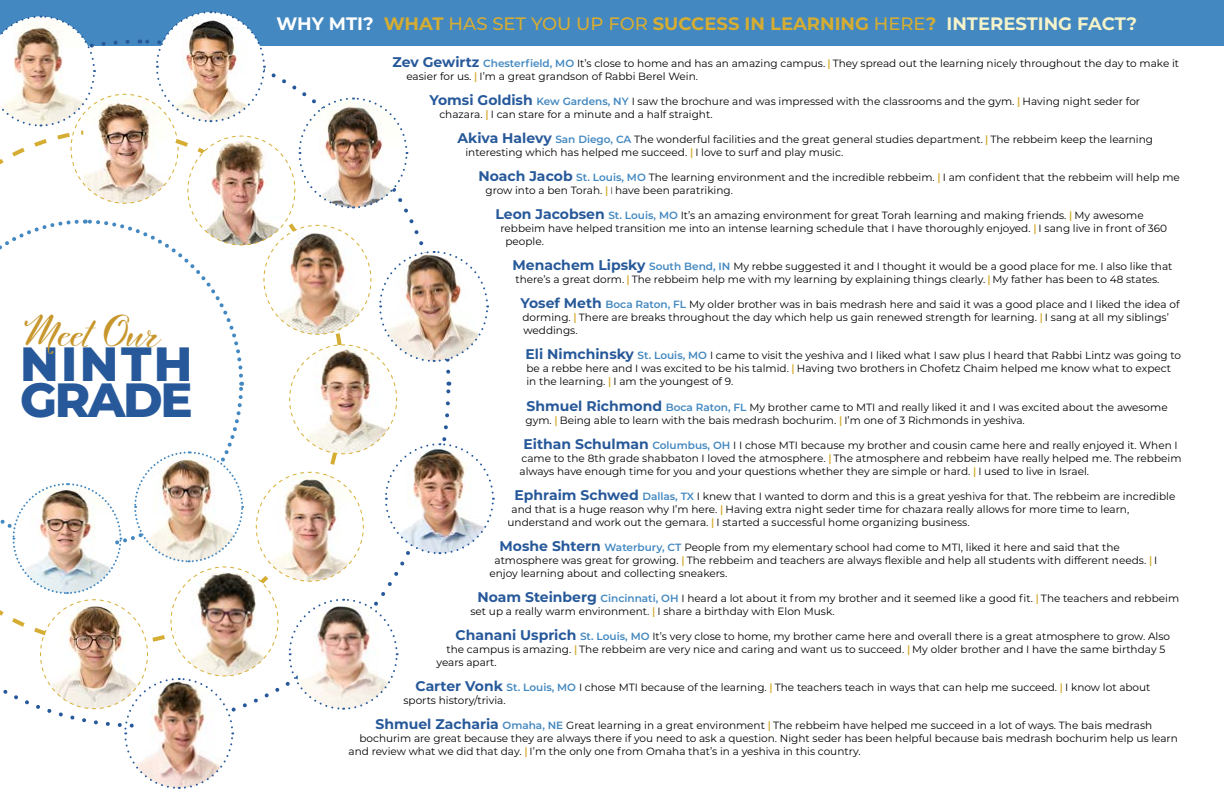
<style>
.page{position:relative;width:1224px;height:792px;background:#fff}
.page>*{position:absolute;margin:0;border:0;box-sizing:border-box;transform-origin:0 0}
.t1{font:800 48px/36px "Montserrat";color:#27599a}
.t2{font:700 42px "Cinque Donne";color:#c7962c}
.t3{font:700 18px "Montserrat";color:#d6ad33}
.t4{font:10.5px/13px "Montserrat";color:#000}
.s1{color:#fff}
.s2{font-weight:500}
.s3{color:#f5f3ca}
.s4{font-weight:700;font-size:14px;color:#27599a}
.s5{font-weight:600;color:#4388c0}
.s6{font-weight:600;color:#d6ad33}
.s7{font-family:"Source Sans Pro";font-weight:300}
</style>
<div class="page">
<div style="left:0;top:0;width:1224px;height:45px;background:#4388c0"></div>
<svg style="left:0;top:11px;width:495px;height:778px"></svg>
<h2 class="t2" style="left:23px;top:306px;width:139px">Meet Our</h2>
<h1 class="t1" style="left:20px;top:343px;width:174px">NINTH<br>GRADE</h1>
<h3 class="t3" style="left:276px;top:10px;width:862px"><span class="s1">WHY MTI?</span> WHAT <span class="s2">HAS SET YOU UP FOR</span> SUCCESS IN LEARNING <span class="s2">HERE</span>? <span class="s3">INTERESTING FACT?</span></h3>
<p class="t4" style="left:406px;top:56px;width:774px;text-indent:-14px"><span class="s4">Zev Gewirtz</span> <span class="s5">Chesterfield, MO</span> It’s close to home and has an amazing campus. <span class="s6">|</span> They spread out the learning nicely throughout the day to make it easier for us. <span class="s6">|</span> I’m a great grandson of Rabbi Berel Wein.</p>
<p class="t4" style="left:439px;top:95px;width:702px;text-indent:-10px"><span class="s4">Yomsi Goldish</span> <span class="s5">Kew Gardens, NY</span> I saw the brochure and was impressed with the classrooms and the gym. <span class="s6">|</span> Having night seder for chazara. <span class="s6">|</span> I can stare for a minute and a half straight.</p>
<p class="t4" style="left:465px;top:133px;width:689px;text-indent:-8px"><span class="s4">Akiva Halevy</span> <span class="s5">San Diego, CA</span> The wonderful facilities and the great general studies department. <span class="s6">|</span> The rebbeim keep the learning interesting which has helped me succeed. <span class="s6">|</span> I love to surf and play music.</p>
<p class="t4" style="left:485px;top:171px;width:696px;text-indent:-7px"><span class="s4">Noach Jacob</span> <span class="s5">St. Louis, MO</span> The learning environment and the incredible rebbeim. <span class="s6">|</span> I am confident that the rebbeim will help me grow into a ben Torah. <span class="s6">|</span> <span class="s7">I</span> have been paratriking.</p>
<p class="t4" style="left:495px;top:209px;width:650px"><span class="s4">Leon Jacobsen</span> <span class="s5">St. Louis, MO</span> It’s an amazing environment for great Torah learning and making friends. <span class="s6">|</span> My awesome</p>
<p class="t4" style="left:500px;top:222px;width:668px">rebbeim have helped transition me into an intense learning schedule that I have thoroughly enjoyed. <span class="s6">|</span> I sang live in front of 360</p>
<p class="t4" style="left:505px;top:235px;width:40px">people.</p>
<p class="t4" style="left:512px;top:260px;width:662px"><span class="s4">Menachem Lipsky</span> <span class="s5">South Bend, IN</span> My rebbe suggested it and I thought it would be a good place for me. I also like that there’s a great dorm. <span class="s6">|</span> The rebbeim help me with my learning by explaining things clearly. <span class="s6">|</span> My father has been to 48 states.</p>
<p class="t4" style="left:520px;top:298px;width:661px"><span class="s4">Yosef Meth</span> <span class="s5">Boca Raton, FL</span> My older brother was in bais medrash here and said it was a good place and I liked the idea of dorming. <span class="s6">|</span> There are breaks throughout the day which help us gain renewed strength for learning. <span class="s6">|</span> I sang at all my siblings’ weddings.</p>
<p class="t4" style="left:525px;top:349px;width:657px"><span class="s4">Eli Nimchinsky</span> <span class="s5">St. Louis, MO</span> I came to visit the yeshiva and I liked what I saw plus I heard that Rabbi Lintz was going to be a rebbe here and I was excited to be his talmid. <span class="s6">|</span> Having two brothers in Chofetz Chaim helped me know what to expect in the learning. <span class="s6">|</span> I am the youngest of 9.</p>
<p class="t4" style="left:525px;top:400px;width:644px"><span class="s4">Shmuel Richmond</span> <span class="s5">Boca Raton, FL</span> My brother came to MTI and really liked it and I was excited about the awesome gym. <span class="s6">|</span> Being able to learn with the bais medrash bochurim. <span class="s6">|</span> I’m one of 3 Richmonds in yeshiva.</p>
<p class="t4" style="left:519px;top:438px;width:664px;text-indent:4px"><span class="s4">Eithan Schulman</span> <span class="s5">Columbus, OH</span> I I chose MTI because my brother and cousin came here and really enjoyed it. When I came to the 8th grade shabbaton I loved the atmosphere. <span class="s6">|</span> The atmosphere and rebbeim have really helped me. The rebbeim always have enough time for you and your questions whether they are simple or hard. <span class="s6">|</span> I used to live in Israel.</p>
<p class="t4" style="left:514px;top:489px;width:662px"><span class="s4">Ephraim Schwed</span> <span class="s5">Dallas, TX</span> I knew that I wanted to dorm and this is a great yeshiva for that. The rebbeim are incredible</p>
<p class="t4" style="left:511px;top:502px;width:619px">and that is a huge reason why I’m here. <span class="s6">|</span> Having extra night seder time for chazara really allows for more time to learn,</p>
<p class="t4" style="left:507px;top:515px;width:464px">understand and work out the gemara. <span class="s6">|</span> I started a successful home organizing business.</p>
<p class="t4" style="left:499px;top:540px;width:622px"><span class="s4">Moshe Shtern</span> <span class="s5">Waterbury, CT</span> People from my elementary school had come to MTI, liked it here and said that the</p>
<p class="t4" style="left:494px;top:553px;width:664px">atmosphere was great for growing. <span class="s6">|</span> The rebbeim and teachers are always flexible and help all students with different needs. <span class="s6">|</span> I</p>
<p class="t4" style="left:489px;top:566px;width:239px">enjoy learning about and collecting sneakers.</p>
<p class="t4" style="left:470px;top:591px;width:710px;text-indent:7px"><span class="s4">Noam Steinberg</span> <span class="s5">Cincinnati, OH</span> I heard a lot about it from my brother and it seemed like a good fit. <span class="s6">|</span> The teachers and rebbeim set up a really warm environment. <span class="s6">|</span> I share a birthday with Elon Musk.</p>
<p class="t4" style="left:455px;top:629px;width:716px"><span class="s4">Chanani Usprich</span> <span class="s5">St. Louis, MO</span> It’s very close to home, my brother came here and overall there is a great atmosphere to grow. Also</p>
<p class="t4" style="left:446px;top:642px;width:720px">the campus is amazing. <span class="s6">|</span> The rebbeim are very nice and caring and want us to succeed. <span class="s6">|</span> My older brother and I have the same birthday 5</p>
<p class="t4" style="left:436px;top:655px;width:62px">years apart.</p>
<p class="t4" style="left:403px;top:680px;width:749px;text-indent:12px"><span class="s4">Carter Vonk</span> <span class="s5">St. Louis, MO</span> I chose MTI because of the learning. <span class="s6">|</span> The teachers teach in ways that can help me succeed. <span class="s6">|</span> I know lot about sports history/trivia.</p>
<p class="t4" style="left:375px;top:718px;width:778px"><span class="s4">Shmuel Zacharia</span> <span class="s5">Omaha, NE</span> Great learning in a great environment <span class="s6">|</span> The rebbeim have helped me succeed in a lot of ways. The bais medrash</p>
<p class="t4" style="left:359px;top:731px;width:820px">bochurim are great because they are always there if you need to ask a question. Night seder has been helpful because bais medrash bochurim help us learn</p>
<p class="t4" style="left:348px;top:744px;width:514px">and review what we did that day. <span class="s6">|</span> I’m the only one from Omaha that’s in a yeshiva in this country.</p>
</div>
